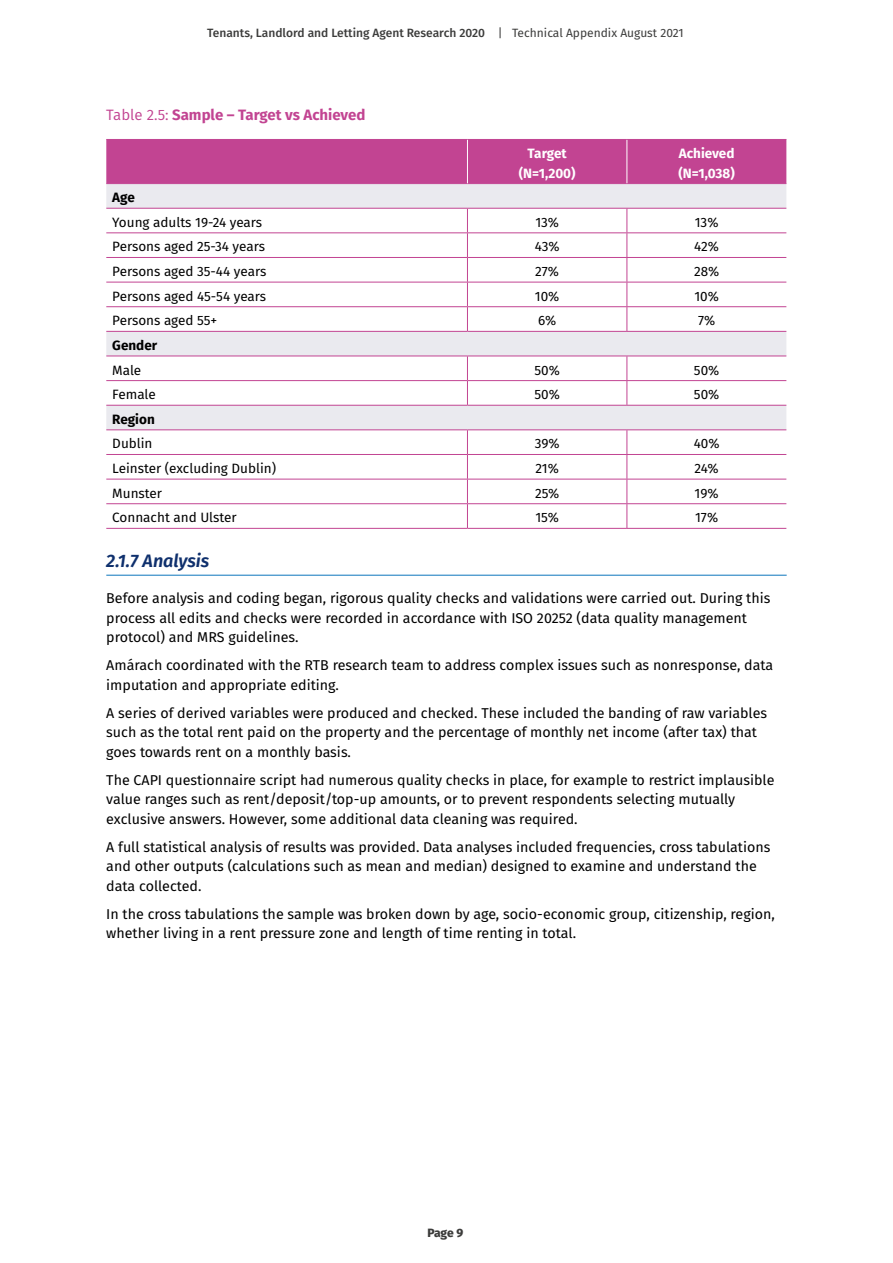
<style>
.page{position:relative;width:893px;height:1263px;background:#fff}
.page>*{position:absolute;margin:0;border:0;box-sizing:border-box;transform-origin:0 0}
.Heading_3_new{font:italic 600 18px "Fira Sans";color:#0f306d}
.Caption_new__pink{font:700 15px "Fira Sans";color:#c24492}
.fira_body{font:14.25px/19.5px "Fira Sans";color:#000}
.fira_body-2{font:13.5px "Fira Sans";color:#000}
.fira_body_TABLE_HEAD{font:700 13.5px/19.5px "Fira Sans";color:#fff;text-align:center}
.fira_body_TABLE_HEAD-2{font:700 13.5px "Fira Sans";color:#000}
.t1{font:500 12px "Fira Sans";color:#3c3c3b}
.t2{font:800 12px "Fira Sans";color:#3c3c3b}
.s1{font-weight:400}
</style>
<div class="page">
<hr style="left:106px;top:575px;width:681px;height:1px;background:#0c76bc">
<div style="left:106px;top:140px;width:680px;height:43px;background:#c24492"></div>
<svg style="left:106px;top:184px;width:680px;height:245px"></svg>
<hr style="left:106px;top:139px;width:361px;height:1px;background:#c24492">
<hr style="left:467px;top:139px;width:160px;height:1px;background:#c24492">
<hr style="left:627px;top:139px;width:159px;height:1px;background:#c24492">
<hr style="left:106px;top:183px;width:361px;height:1px;background:#c24492">
<hr style="left:467px;top:183px;width:160px;height:1px;background:#c24492">
<hr style="left:627px;top:183px;width:159px;height:1px;background:#c24492">
<hr style="left:106px;top:208px;width:361px;height:1px;background:#c24492">
<hr style="left:467px;top:208px;width:160px;height:1px;background:#c24492">
<hr style="left:627px;top:208px;width:159px;height:1px;background:#c24492">
<hr style="left:106px;top:232px;width:361px;height:1px;background:#c24492">
<hr style="left:467px;top:232px;width:160px;height:1px;background:#c24492">
<hr style="left:627px;top:232px;width:159px;height:1px;background:#c24492">
<hr style="left:106px;top:257px;width:361px;height:1px;background:#c24492">
<hr style="left:467px;top:257px;width:160px;height:1px;background:#c24492">
<hr style="left:627px;top:257px;width:159px;height:1px;background:#c24492">
<hr style="left:106px;top:282px;width:361px;height:1px;background:#c24492">
<hr style="left:467px;top:282px;width:160px;height:1px;background:#c24492">
<hr style="left:627px;top:282px;width:159px;height:1px;background:#c24492">
<hr style="left:106px;top:306px;width:361px;height:1px;background:#c24492">
<hr style="left:467px;top:306px;width:160px;height:1px;background:#c24492">
<svg style="left:467px;top:209px;width:1px;height:122px"></svg>
<hr style="left:627px;top:306px;width:159px;height:1px;background:#c24492">
<svg style="left:626px;top:209px;width:1px;height:122px"></svg>
<hr style="left:106px;top:331px;width:361px;height:1px;background:#c24492">
<hr style="left:467px;top:331px;width:160px;height:1px;background:#c24492">
<hr style="left:627px;top:331px;width:159px;height:1px;background:#c24492">
<hr style="left:106px;top:356px;width:361px;height:1px;background:#c24492">
<hr style="left:467px;top:356px;width:160px;height:1px;background:#c24492">
<hr style="left:627px;top:356px;width:159px;height:1px;background:#c24492">
<hr style="left:106px;top:380px;width:361px;height:1px;background:#c24492">
<hr style="left:467px;top:380px;width:160px;height:1px;background:#c24492">
<svg style="left:467px;top:356px;width:1px;height:49px"></svg>
<hr style="left:627px;top:380px;width:159px;height:1px;background:#c24492">
<svg style="left:626px;top:356px;width:1px;height:49px"></svg>
<hr style="left:106px;top:405px;width:361px;height:1px;background:#c24492">
<hr style="left:467px;top:405px;width:160px;height:1px;background:#c24492">
<hr style="left:627px;top:405px;width:159px;height:1px;background:#c24492">
<hr style="left:106px;top:429px;width:361px;height:1px;background:#c24492">
<hr style="left:467px;top:429px;width:160px;height:1px;background:#c24492">
<hr style="left:627px;top:429px;width:159px;height:1px;background:#c24492">
<hr style="left:106px;top:454px;width:361px;height:1px;background:#c24492">
<hr style="left:467px;top:454px;width:160px;height:1px;background:#c24492">
<hr style="left:627px;top:454px;width:159px;height:1px;background:#c24492">
<hr style="left:106px;top:479px;width:361px;height:1px;background:#c24492">
<hr style="left:467px;top:479px;width:160px;height:1px;background:#c24492">
<hr style="left:627px;top:479px;width:159px;height:1px;background:#c24492">
<hr style="left:106px;top:503px;width:361px;height:1px;background:#c24492">
<hr style="left:467px;top:503px;width:160px;height:1px;background:#c24492">
<svg style="left:467px;top:430px;width:1px;height:98px"></svg>
<hr style="left:627px;top:503px;width:159px;height:1px;background:#c24492">
<svg style="left:626px;top:430px;width:1px;height:98px"></svg>
<hr style="left:106px;top:528px;width:361px;height:1px;background:#c24492">
<hr style="left:467px;top:528px;width:160px;height:1px;background:#c24492">
<hr style="left:627px;top:528px;width:159px;height:1px;background:#c24492">
<hr style="left:467px;top:140px;width:1px;height:43px;background:#fff">
<hr style="left:626px;top:140px;width:1px;height:43px;background:#fff">
<p class="t1" style="left:207px;top:23px;width:478px">Tenants, Landlord and Letting Agent Research 2020 <span class="s1">| Technical Appendix August 2021</span></p>
<p class="Caption_new__pink" style="left:106px;top:102px;width:261px"><span class="s1">Table 2.5:</span> Sample – Target vs Achieved</p>
<p class="fira_body_TABLE_HEAD" style="left:519px;top:143px;width:58px">Target (N=1,200)</p>
<p class="fira_body_TABLE_HEAD" style="left:678px;top:143px;width:58px;text-align:left">Achieved (N=1,038)</p>
<p class="fira_body_TABLE_HEAD-2" style="left:112px;top:186px;width:24px">Age</p>
<p class="fira_body-2" style="left:112px;top:212px;width:151px">Young adults 19-24 years</p>
<p class="fira_body-2" style="left:535px;top:212px;width:25px">13%</p>
<p class="fira_body-2" style="left:695px;top:212px;width:25px">13%</p>
<p class="fira_body-2" style="left:112px;top:237px;width:154px">Persons aged 25-34 years</p>
<p class="fira_body-2" style="left:535px;top:237px;width:26px">43%</p>
<p class="fira_body-2" style="left:694px;top:237px;width:26px">42%</p>
<p class="fira_body-2" style="left:112px;top:261px;width:156px">Persons aged 35-44 years</p>
<p class="fira_body-2" style="left:535px;top:261px;width:25px">27%</p>
<p class="fira_body-2" style="left:694px;top:261px;width:27px">28%</p>
<p class="fira_body-2" style="left:112px;top:286px;width:155px">Persons aged 45-54 years</p>
<p class="fira_body-2" style="left:535px;top:286px;width:26px">10%</p>
<p class="fira_body-2" style="left:694px;top:286px;width:26px">10%</p>
<p class="fira_body-2" style="left:112px;top:310px;width:107px">Persons aged 55+</p>
<p class="fira_body-2" style="left:538px;top:310px;width:20px">6%</p>
<p class="fira_body-2" style="left:698px;top:310px;width:19px">7%</p>
<p class="fira_body_TABLE_HEAD-2" style="left:112px;top:334px;width:46px">Gender</p>
<p class="fira_body-2" style="left:112px;top:360px;width:30px">Male</p>
<p class="fira_body-2" style="left:534px;top:360px;width:27px">50%</p>
<p class="fira_body-2" style="left:694px;top:360px;width:27px">50%</p>
<p class="fira_body-2" style="left:112px;top:384px;width:45px">Female</p>
<p class="fira_body-2" style="left:534px;top:384px;width:27px">50%</p>
<p class="fira_body-2" style="left:694px;top:384px;width:27px">50%</p>
<p class="fira_body_TABLE_HEAD-2" style="left:112px;top:408px;width:44px">Region</p>
<p class="fira_body-2" style="left:112px;top:434px;width:42px">Dublin</p>
<p class="fira_body-2" style="left:535px;top:434px;width:26px">39%</p>
<p class="fira_body-2" style="left:694px;top:434px;width:27px">40%</p>
<p class="fira_body-2" style="left:112px;top:458px;width:165px">Leinster (excluding Dublin)</p>
<p class="fira_body-2" style="left:535px;top:458px;width:25px">21%</p>
<p class="fira_body-2" style="left:695px;top:458px;width:26px">24%</p>
<p class="fira_body-2" style="left:112px;top:483px;width:51px">Munster</p>
<p class="fira_body-2" style="left:535px;top:483px;width:26px">25%</p>
<p class="fira_body-2" style="left:695px;top:483px;width:26px">19%</p>
<p class="fira_body-2" style="left:112px;top:507px;width:126px">Connacht and Ulster</p>
<p class="fira_body-2" style="left:535px;top:507px;width:25px">15%</p>
<p class="fira_body-2" style="left:695px;top:507px;width:25px">17%</p>
<p class="Heading_3_new" style="left:106px;top:545px;width:105px">2.1.7 Analysis</p>
<p class="fira_body" style="left:106px;top:588px;width:666px">Before analysis and coding began, rigorous quality checks and validations were carried out. During this process all edits and checks were recorded in accordance with ISO 20252 (data quality management protocol) and MRS guidelines.</p>
<p class="fira_body" style="left:106px;top:655px;width:668px">Amárach coordinated with the RTB research team to address complex issues such as nonresponse, data imputation and appropriate editing.</p>
<p class="fira_body" style="left:106px;top:702px;width:662px">A series of derived variables were produced and checked. These included the banding of raw variables such as the total rent paid on the property and the percentage of monthly net income (after tax) that goes towards rent on a monthly basis.</p>
<p class="fira_body" style="left:106px;top:769px;width:670px">The CAPI questionnaire script had numerous quality checks in place, for example to restrict implausible value ranges such as rent/deposit/top-up amounts, or to prevent respondents selecting mutually exclusive answers. However, some additional data cleaning was required.</p>
<p class="fira_body" style="left:106px;top:836px;width:666px">A full statistical analysis of results was provided. Data analyses included frequencies, cross tabulations and other outputs (calculations such as mean and median) designed to examine and understand the data collected.</p>
<p class="fira_body" style="left:106px;top:903px;width:670px">In the cross tabulations the sample was broken down by age, socio-economic group, citizenship, region, whether living in a rent pressure zone and length of time renting in total.</p>
<p class="t2" style="left:427px;top:1222px;width:37px">Page 9</p>
</div>
